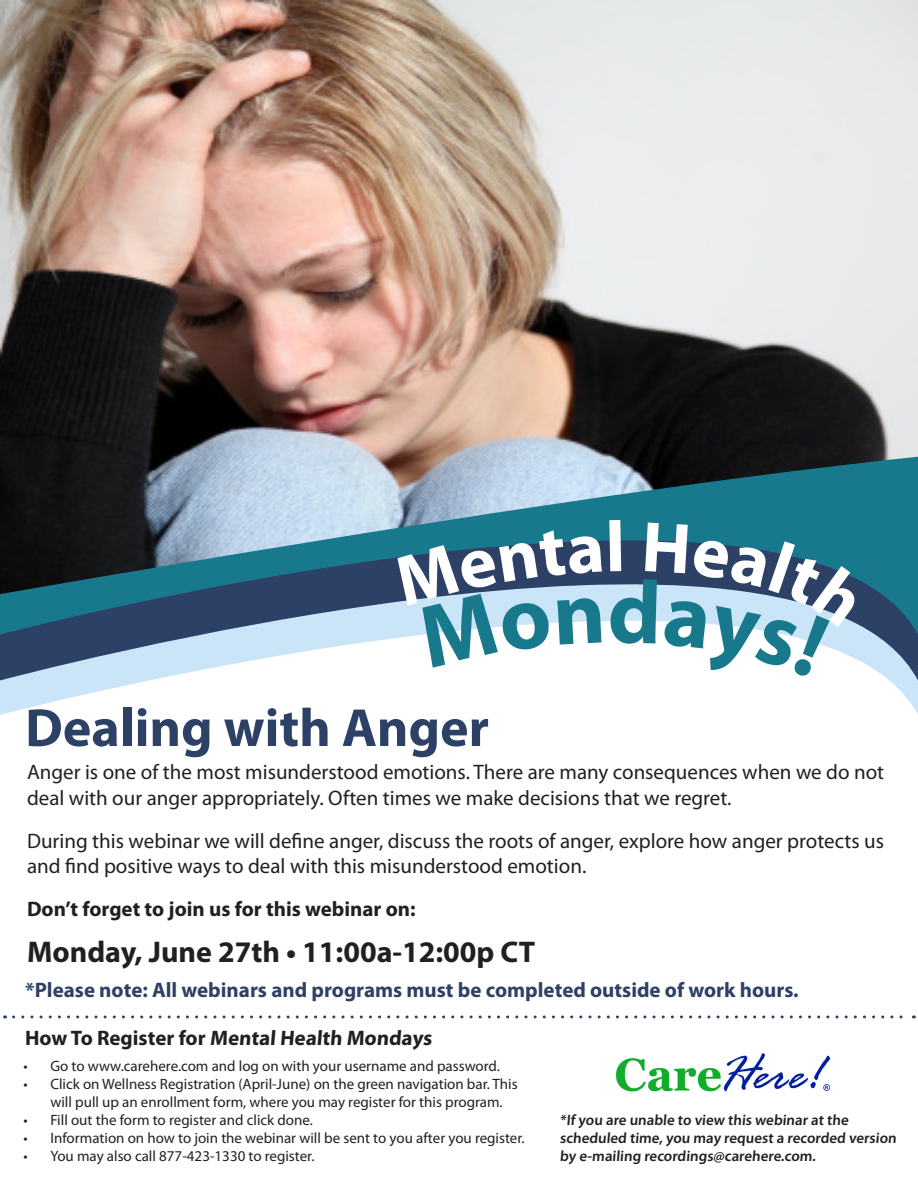
<style>
.page{position:relative;width:918px;height:1188px;background:#fff}
.page>*{position:absolute;margin:0;border:0;box-sizing:border-box;transform-origin:0 0}
.t1{font:700 54px "Myriad Pro";color:#2c4165}
.t2{font:700 30px "Myriad Pro";color:#231f20}
.t3{font:21px/25.2px "Myriad Pro";color:#231f20}
.t4{font:700 21px "Myriad Pro";color:#231f20}
.t5{font:700 21px "Myriad Pro";color:#2c4165}
.t6{font:15px/18px "Myriad Pro";color:#231f20}
.t7{font:600 15px/18px "Myriad Pro";color:#231f20}
</style>
<div class="page">
<svg style="left:0;top:681px;width:918px;height:34px"></svg>
<svg style="left:0;top:634px;width:918px;height:47px"></svg>
<svg style="left:0;top:594px;width:918px;height:40px;background:#466d8a"></svg>
<img style="left:0;top:0;width:918px;height:594px">
<svg style="left:14px;top:1015px;width:900px;height:3px"></svg>
<img style="left:615px;top:1053px;width:216px;height:39px">
<svg style="left:394px;top:529px;width:208px;height:139px"></svg>
<svg style="left:609px;top:520px;width:259px;height:158px"></svg>
<p class="t1" style="left:25px;top:693px;width:465px">Dealing with Anger</p>
<p class="t3" style="left:27px;top:759px;width:859px">Anger is one of the most misunderstood emotions. There are many consequences when we do not deal with our anger appropriately. Often times we make decisions that we regret.</p>
<p class="t3" style="left:27px;top:828px;width:859px">During this webinar we will define anger, discuss the roots of anger, explore how anger protects us and find positive ways to deal with this misunderstood emotion.</p>
<p class="t4" style="left:27px;top:895px;width:390px">Don’t forget to join us for this webinar on:</p>
<p class="t2" style="left:27px;top:932px;width:510px">Monday, June 27th • 11:00a-12:00p CT</p>
<p class="t5" style="left:25px;top:976px;width:775px">*Please note: All webinars and programs must be completed outside of work hours.</p>
<p class="t4" style="left:25px;top:1024px;width:410px">How To Register for Mental Health Mondays</p>
<p class="t6" style="left:23px;top:1057px;width:478px">• Go to www.carehere.com and log on with your username and password.</p>
<p class="t6" style="left:50px;top:1075px;width:469px;text-indent:-27px">• Click on Wellness Registration (April-June) on the green navigation bar. This will pull up an enrollment form, where you may register for this program.</p>
<p class="t6" style="left:23px;top:1111px;width:291px">• Fill out the form to register and click done.</p>
<p class="t6" style="left:23px;top:1129px;width:503px">• Information on how to join the webinar will be sent to you after you register.</p>
<p class="t6" style="left:23px;top:1147px;width:293px">• You may also call 877-423-1330 to register.</p>
<p class="t7" style="left:560px;top:1111px;width:292px">*If you are unable to view this webinar at the</p>
<p class="t7" style="left:560px;top:1129px;width:340px">scheduled time, you may request a recorded version by e-mailing recordings@carehere.com.</p>
</div>
